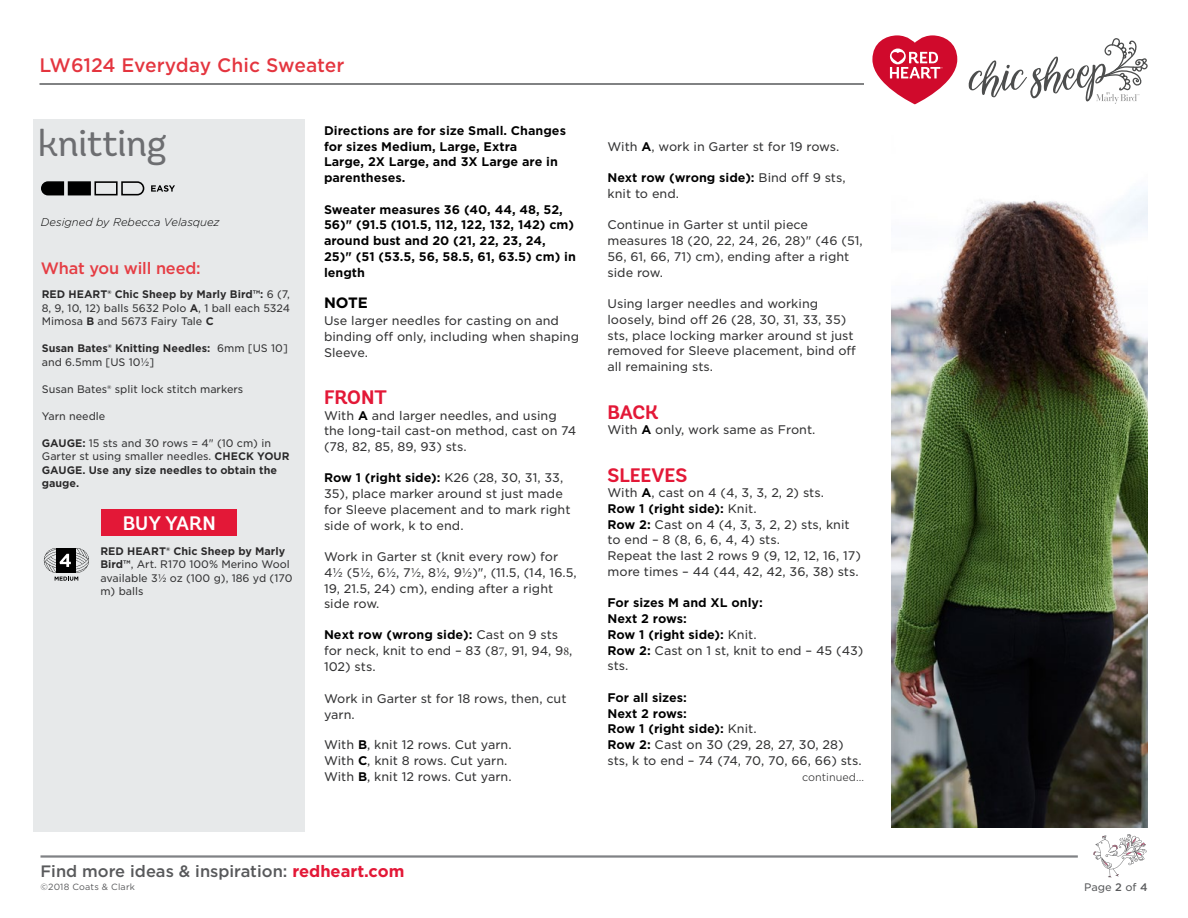
<style>
.page{position:relative;width:1188px;height:918px;background:#fff}
.page>*{position:absolute;margin:0;border:0;box-sizing:border-box;transform-origin:0 0}
.t1{font:37.5px "Andes Rounded";letter-spacing:-.01em;color:#6d6e71}
.t2{font:700 19.5px "Andes Rounded";color:#e31837}
.t3{font:600 19.5px "Andes Rounded";color:#fff}
.t4{font:500 18.75px "Gotham S Sm";letter-spacing:-.005em;color:#e4353f}
.t5{font:500 16.5px "Gotham";color:#58595b}
.t6{font:500 16.5px "Gotham";letter-spacing:-.01em;color:#e53d44}
.t7{font:700 15px "Gotham";color:#000}
.t8{font:12px/15.8px "Gotham S Sm";color:#333334}
.t9{font:700 12px/15.8px "Gotham S Sm";color:#000}
.t10{font:italic 300 11.25px "Gotham Rounded";color:#000}
.t11{font:10.5px/13.5px "Gotham S Sm";color:#333334;text-align:justify}
.t12{font:700 10.5px/13.5px "Gotham S Sm";color:#292829}
.t13{font:300 10.5px "Gotham S Sm";color:#333334}
.t14{font:10.5px "Gotham S Sm";color:#58595b}
.t15{font:9px "Gotham";letter-spacing:.02em;color:#58595b}
.s1{font-weight:700;color:#292829}
.s2{font-weight:400;color:#333334}
.s3{font-weight:700;color:#000}
.s4{color:#2e2e2f}
.s5{font-family:"Minion Pro"}
.s6{font-weight:400;color:#2e2e2f}
.s7{font-weight:700;color:#e31837}
.s8{font-weight:500}
</style>
<div class="page">
<hr style="left:40px;top:855px;width:1038px;height:3px;background:#808285">
<svg style="left:1093px;top:834px;width:54px;height:43px"></svg>
<div style="left:33px;top:119px;width:272px;height:712px;background:#e7e9ea"></div>
<hr style="left:39px;top:83px;width:825px;height:2px;background:#58595b">
<div style="left:102px;top:510px;width:135px;height:26px;background:#e31837"></div>
<svg style="left:44px;top:548px;width:45px;height:33px"></svg>
<svg style="left:872px;top:35px;width:85px;height:69px"></svg>
<svg style="left:969px;top:38px;width:179px;height:66px"></svg>
<img style="left:891px;top:191px;width:257px;height:637px">
<svg style="left:151px;top:185px;width:24px;height:7px"></svg>
<svg style="left:41px;top:181px;width:104px;height:15px"></svg>
<h3 class="t4" style="left:39px;top:52px;width:307px">LW6124 Everyday Chic Sweater</h3>
<h1 class="t1" style="left:38px;top:120px;width:130px">knitting</h1>
<p class="t10" style="left:41px;top:214px;width:180px">Designed by Rebecca Velasquez</p>
<h3 class="t6" style="left:41px;top:258px;width:161px">What you will need:</h3>
<p class="t11" style="left:42px;top:287px;width:250px"><span class="s1">RED HEART® Chic Sheep by Marly Bird™:</span> 6 (7, 8, 9, 10, 12) balls 5632 Polo <span class="s1">A</span>, 1 ball each 5324<br>Mimosa <span class="s1">B</span> and 5673 Fairy Tale <span class="s1">C</span></p>
<p class="t12" style="left:42px;top:341px;width:248px">Susan Bates® Knitting Needles: <span class="s2">6mm [US 10] and 6.5mm [US 10½]</span></p>
<p class="t11" style="left:42px;top:382px;width:203px">Susan Bates® split lock stitch markers</p>
<p class="t11" style="left:42px;top:409px;width:65px">Yarn needle</p>
<p class="t12" style="left:42px;top:436px;width:249px">GAUGE: <span class="s2">15 sts and 30 rows = 4" (10 cm) in<br>Garter st using smaller needles.</span> CHECK YOUR<br>GAUGE. Use any size needles to obtain the gauge.</p>
<h2 class="t3" style="left:123px;top:512px;width:94px">BUY YARN</h2>
<p class="t11" style="left:100px;top:544px;width:194px;text-align:left"><span class="s1">RED HEART® Chic Sheep by Marly<br>Bird™</span>, Art. R170 100% Merino Wool available 3½ oz (100 g), 186 yd (170 m) balls</p>
<p class="t9" style="left:324px;top:123px;width:244px">Directions are for size Small. Changes for sizes Medium, Large, Extra<br>Large, 2X Large, and 3X Large are in parentheses.</p>
<p class="t9" style="left:324px;top:201px;width:253px">Sweater measures 36 (40, 44, 48, 52,<br>56)" (91.5 (101.5, 112, 122, 132, 142) cm) around bust and 20 (21, 22, 23, 24,<br>25)" (51 (53.5, 56, 58.5, 61, 63.5) cm) in length</p>
<p class="t7" style="left:324px;top:293px;width:45px">NOTE</p>
<p class="t8" style="left:324px;top:313px;width:257px">Use larger needles for casting on and binding off only, including when shaping<br>Sleeve.</p>
<h2 class="t2" style="left:324px;top:385px;width:64px">FRONT</h2>
<p class="t8" style="left:324px;top:407px;width:254px">With <span class="s3">A</span> and larger needles, and using the long-tail cast-on method, cast on 74 (78, 82, 85, 89, 93) sts.</p>
<p class="t8" style="left:324px;top:470px;width:248px"><span class="s3">Row 1 (right side):</span> <span class="s4">K</span>26 (28, 30, 31, 33, 35), place marker around st just made for Sleeve placement and to mark right side of work, k to end.</p>
<p class="t8" style="left:324px;top:548px;width:254px">Work in Garter st (knit every row) for<br>4½ (5½, 6½, 7½, 8½, 9½)", (11.5, (14, 16.5,<br>19, 21.5, 24) cm), ending after a right side row.</p>
<p class="t8" style="left:324px;top:627px;width:250px"><span class="s3">Next row (wrong side):</span> Cast on 9 sts for neck, knit to end – 83 (8<span class="s5">7</span>, 91, 94, 9<span class="s5">8</span>,<br>102) sts.</p>
<p class="t8" style="left:324px;top:691px;width:244px">Work in Garter st for 18 rows, then, cut yarn.</p>
<p class="t8" style="left:324px;top:737px;width:189px">With <span class="s3">B</span>, knit 12 rows. Cut yarn.<br>With <span class="s3">C</span>, knit 8 rows. Cut yarn.<br>With <span class="s3">B</span>, knit 12 rows. Cut yarn.</p>
<p class="t8" style="left:608px;top:138px;width:233px">With <span class="s3">A</span>, work in Garter st for 19 rows.</p>
<p class="t8" style="left:608px;top:170px;width:240px"><span class="s3">Next row (wrong side):</span> Bind off 9 sts, knit to end.</p>
<p class="t8" style="left:608px;top:217px;width:257px">Continue in Garter st until piece measures 18 (20, 22, 24, 26, 28)" (46 (51,<br>56, 61, 66, 71) cm), ending after a right side row.</p>
<p class="t8" style="left:608px;top:296px;width:250px">Using larger needles and working loosely, bind off 26 (28, 30, 31, 33, 35) sts, place locking marker around st just removed for Sleeve placement, bind off all remaining sts.</p>
<h2 class="t2" style="left:608px;top:400px;width:52px">BACK</h2>
<p class="t8" style="left:608px;top:422px;width:209px">With <span class="s3">A</span> only, work same as Front.</p>
<h2 class="t2" style="left:608px;top:463px;width:81px">SLEEVES</h2>
<p class="t8" style="left:608px;top:485px;width:255px">With <span class="s3">A</span>, cast on 4 (4, 3, 3, 2, 2) sts.<br><span class="s3">Row 1 (right side):</span> <span class="s4">K</span>nit.<br><span class="s3">Row 2:</span> Cast on 4 (4, 3, 3, 2, 2) sts, knit to end – 8 (8, 6, 6, 4, 4) sts.<br>Repeat the last 2 rows 9 (9, 12, 12, 16, 17) more times – 44 (44, 42, 42, 36, 38) sts.</p>
<p class="t9" style="left:608px;top:595px;width:257px">For sizes M and XL only:<br>Next 2 rows:<br>Row 1 (right side): <span class="s6">K</span><span class="s2">nit.<br></span>Row 2: <span class="s2">Cast on 1 st, knit to end – 45 (43) sts.</span></p>
<p class="t8" style="left:608px;top:689px;width:256px"><span class="s3">For all sizes:<br>Next 2 rows:<br>Row 1 (right side):</span> <span class="s4">K</span>nit.<br><span class="s3">Row 2:</span> Cast on 30 (29, 28, 27, 30, 28) sts, k to end – 74 (74, 70, 70, 66, 66) sts.</p>
<p class="t13" style="left:802px;top:770px;width:63px">continued...</p>
<h3 class="t5" style="left:40px;top:860px;width:365px">Find more ideas &amp; inspiration: <span class="s7">redheart.com</span></h3>
<p class="t15" style="left:40px;top:882px;width:96px">©2018 Coats &amp; Clark</p>
<p class="t14" style="left:1084px;top:880px;width:65px">Page <span class="s8">2</span> of <span class="s8">4</span></p>
</div>
